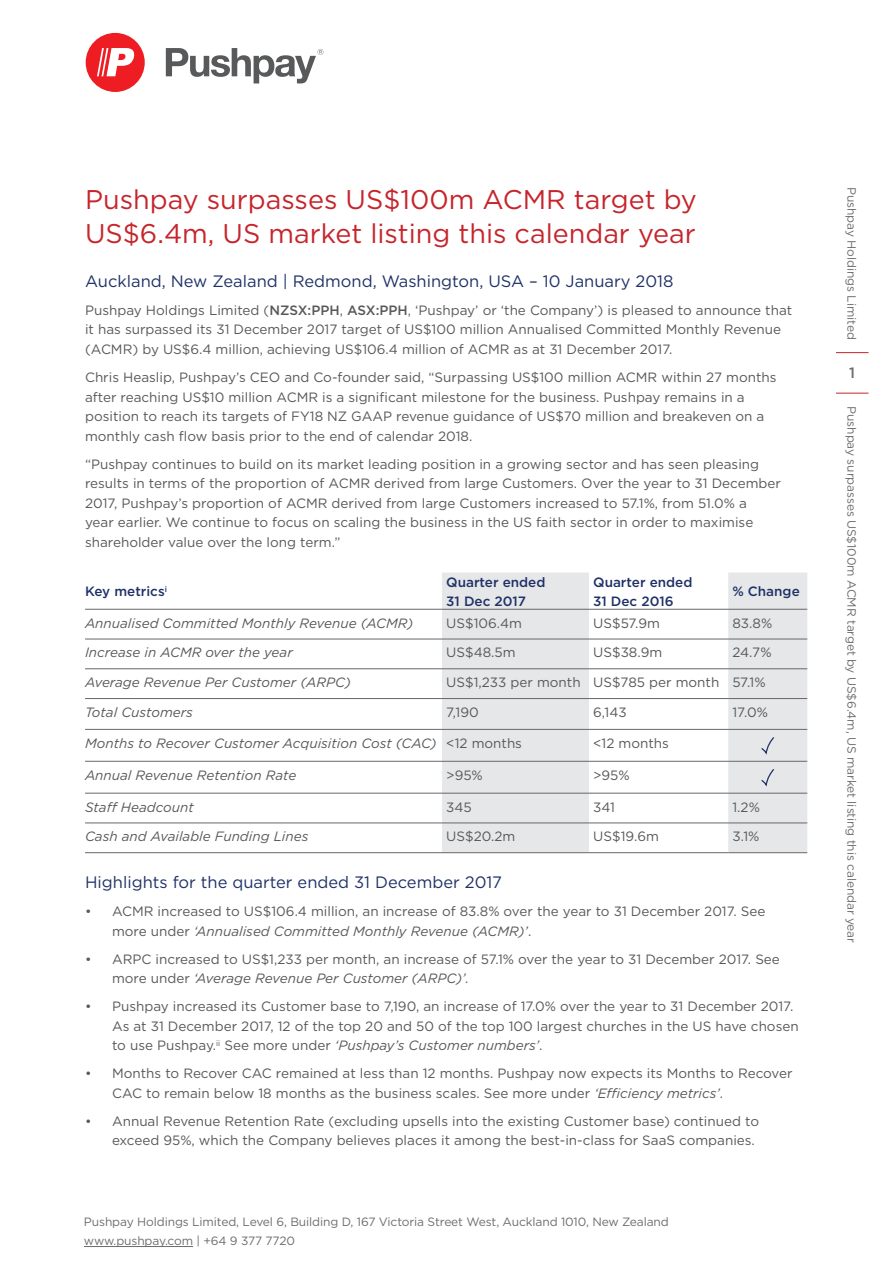
<style>
.page{position:relative;width:893px;height:1263px;background:#fff}
.page>*{position:absolute;margin:0;border:0;box-sizing:border-box;transform-origin:0 0}
.Section_Heading{font:27px/34.5px "Gotham";color:#c6252c}
.Sub_Heading_Blue{font:16.5px "Gotham";color:#1f3267}
.t1{font:500 15px "Gotham";color:#6c6d70}
.Body_Text{font:13.5px/19.5px "Gotham";color:#57585a}
.t2{font:italic 13.5px "Gotham";color:#57585a}
.t3{font:500 13.5px/19.5px "Gotham";color:#1f3267}
.t4{font:12px/19.5px "Gotham";letter-spacing:-.01em;color:#6c6d70}
.s1{font-weight:500}
.s2{font-style:normal}
.s3{font-style:italic}
</style>
<div class="page">
<div style="left:86px;top:33px;width:59px;height:59px;background:#ee1d23;border-radius:50%"></div>
<svg style="left:97px;top:48px;width:37px;height:28px"></svg>
<svg style="left:166px;top:48px;width:157px;height:35px"></svg>
<hr style="left:836px;top:352px;width:32px;height:1px;background:#c6252c">
<hr style="left:836px;top:393px;width:32px;height:1px;background:#c6252c">
<hr style="left:84px;top:1246px;width:109px;height:1px;background:#6c6d70">
<svg style="left:442px;top:572px;width:365px;height:280px;fill:#e6e7e9"></svg>
<hr style="left:85px;top:609px;width:357px;height:1px;background:#67676a">
<hr style="left:442px;top:609px;width:147px;height:1px;background:#67676a">
<hr style="left:589px;top:609px;width:139px;height:1px;background:#67676a">
<hr style="left:728px;top:609px;width:79px;height:1px;background:#67676a">
<hr style="left:85px;top:639px;width:357px;height:1px;background:#67676a">
<hr style="left:442px;top:639px;width:147px;height:1px;background:#67676a">
<hr style="left:589px;top:639px;width:139px;height:1px;background:#67676a">
<hr style="left:728px;top:639px;width:79px;height:1px;background:#67676a">
<hr style="left:85px;top:668px;width:357px;height:1px;background:#67676a">
<hr style="left:442px;top:668px;width:147px;height:1px;background:#67676a">
<hr style="left:589px;top:668px;width:139px;height:1px;background:#67676a">
<hr style="left:728px;top:668px;width:79px;height:1px;background:#67676a">
<hr style="left:85px;top:698px;width:357px;height:1px;background:#67676a">
<hr style="left:442px;top:698px;width:147px;height:1px;background:#67676a">
<hr style="left:589px;top:698px;width:139px;height:1px;background:#67676a">
<hr style="left:728px;top:698px;width:79px;height:1px;background:#67676a">
<hr style="left:85px;top:729px;width:357px;height:1px;background:#67676a">
<hr style="left:442px;top:729px;width:147px;height:1px;background:#67676a">
<hr style="left:589px;top:729px;width:139px;height:1px;background:#67676a">
<hr style="left:728px;top:729px;width:79px;height:1px;background:#67676a">
<hr style="left:85px;top:761px;width:357px;height:1px;background:#67676a">
<hr style="left:442px;top:761px;width:147px;height:1px;background:#67676a">
<hr style="left:589px;top:761px;width:139px;height:1px;background:#67676a">
<hr style="left:728px;top:761px;width:79px;height:1px;background:#67676a">
<hr style="left:85px;top:793px;width:357px;height:1px;background:#67676a">
<hr style="left:442px;top:793px;width:147px;height:1px;background:#67676a">
<hr style="left:589px;top:793px;width:139px;height:1px;background:#67676a">
<hr style="left:728px;top:793px;width:79px;height:1px;background:#67676a">
<hr style="left:85px;top:823px;width:357px;height:1px;background:#67676a">
<hr style="left:442px;top:823px;width:147px;height:1px;background:#67676a">
<hr style="left:589px;top:823px;width:139px;height:1px;background:#67676a">
<hr style="left:728px;top:823px;width:79px;height:1px;background:#67676a">
<hr style="left:85px;top:852px;width:357px;height:1px;background:#67676a">
<hr style="left:442px;top:852px;width:147px;height:1px;background:#67676a">
<hr style="left:589px;top:852px;width:139px;height:1px;background:#67676a">
<hr style="left:728px;top:852px;width:79px;height:1px;background:#67676a">
<svg style="left:760px;top:736px;width:15px;height:18px"></svg>
<svg style="left:760px;top:767px;width:15px;height:19px"></svg>
<p class="Section_Heading" style="left:85px;top:181px;width:613px">Pushpay surpasses US$100m ACMR target by<br>US$6.4m, US market listing this calendar year</p>
<p class="Sub_Heading_Blue" style="left:85px;top:271px;width:590px">Auckland, New Zealand | Redmond, Washington, USA – 10 January 2018</p>
<p class="Body_Text" style="left:85px;top:300px;width:709px">Pushpay Holdings Limited (<span class="s1">NZSX:PPH</span>, <span class="s1">ASX:PPH</span>, ‘Pushpay’ or ‘the Company’) is pleased to announce that it has surpassed its 31 December 2017 target of US$100 million Annualised Committed Monthly Revenue (ACMR) by US$6.4 million, achieving US$106.4 million of ACMR as at 31 December 2017.</p>
<p class="Body_Text" style="left:85px;top:367px;width:693px">Chris Heaslip, Pushpay’s CEO and Co-founder said, “Surpassing US$100 million ACMR within 27 months after reaching US$10 million ACMR is a significant milestone for the business. Pushpay remains in a position to reach its targets of FY18 NZ GAAP revenue guidance of US$70 million and breakeven on a monthly cash flow basis prior to the end of calendar 2018.</p>
<p class="Body_Text" style="left:85px;top:454px;width:697px">“Pushpay continues to build on its market leading position in a growing sector and has seen pleasing results in terms of the proportion of ACMR derived from large Customers. Over the year to 31 December 2017, Pushpay’s proportion of ACMR derived from large Customers increased to 57.1%, from 51.0% a<br>year earlier. We continue to focus on scaling the business in the US faith sector in order to maximise shareholder value over the long term.”</p>
<p class="t3" style="left:85px;top:582px;width:83px">Key metrics<sup>i</sup></p>
<p class="t3" style="left:446px;top:572px;width:101px">Quarter ended<br>31 Dec 2017</p>
<p class="t3" style="left:593px;top:572px;width:101px">Quarter ended<br>31 Dec 2016</p>
<p class="t3" style="left:732px;top:582px;width:69px">% Change</p>
<p class="t2" style="left:85px;top:614px;width:330px">Annualised Committed Monthly Revenue (ACMR)</p>
<p class="Body_Text" style="left:446px;top:613px;width:77px">US$106.4m</p>
<p class="Body_Text" style="left:593px;top:613px;width:68px">US$57.9m</p>
<p class="Body_Text" style="left:732px;top:613px;width:41px">83.8%</p>
<p class="t2" style="left:85px;top:644px;width:209px">Increase in ACMR over the year</p>
<p class="Body_Text" style="left:446px;top:643px;width:71px">US$48.5m</p>
<p class="Body_Text" style="left:593px;top:643px;width:71px">US$38.9m</p>
<p class="Body_Text" style="left:732px;top:643px;width:41px">24.7%</p>
<p class="t2" style="left:85px;top:674px;width:267px">Average Revenue Per Customer (ARPC)</p>
<p class="Body_Text" style="left:446px;top:672px;width:321px">US$1,233 per month US$785 per month 57.1%</p>
<p class="t2" style="left:85px;top:704px;width:109px">Total Customers</p>
<p class="Body_Text" style="left:446px;top:702px;width:34px">7,190</p>
<p class="Body_Text" style="left:593px;top:702px;width:35px">6,143</p>
<p class="Body_Text" style="left:732px;top:702px;width:37px">17.0%</p>
<p class="t2" style="left:85px;top:734px;width:438px">Months to Recover Customer Acquisition Cost (CAC) <span class="s2">&lt;12 months</span></p>
<p class="Body_Text" style="left:593px;top:733px;width:77px">&lt;12 months</p>
<p class="t2" style="left:85px;top:766px;width:213px">Annual Revenue Retention Rate</p>
<p class="Body_Text" style="left:446px;top:765px;width:38px">&gt;95%</p>
<p class="Body_Text" style="left:593px;top:765px;width:38px">&gt;95%</p>
<p class="t2" style="left:85px;top:798px;width:110px">Staff Headcount</p>
<p class="Body_Text" style="left:446px;top:797px;width:27px">345</p>
<p class="Body_Text" style="left:593px;top:797px;width:23px">341</p>
<p class="Body_Text" style="left:732px;top:797px;width:29px">1.2%</p>
<p class="t2" style="left:85px;top:828px;width:225px">Cash and Available Funding Lines</p>
<p class="Body_Text" style="left:446px;top:826px;width:71px">US$20.2m</p>
<p class="Body_Text" style="left:593px;top:826px;width:67px">US$19.6m</p>
<p class="Body_Text" style="left:732px;top:826px;width:28px">3.1%</p>
<p class="Sub_Heading_Blue" style="left:85px;top:872px;width:419px">Highlights for the quarter ended 31 December 2017</p>
<p class="Body_Text" style="left:112px;top:901px;width:655px;text-indent:-27px">• ACMR increased to US$106.4 million, an increase of 83.8% over the year to 31 December 2017. See more under <span class="s3">‘Annualised Committed Monthly Revenue (ACMR)’</span>.</p>
<p class="Body_Text" style="left:112px;top:949px;width:669px;text-indent:-27px">• ARPC increased to US$1,233 per month, an increase of 57.1% over the year to 31 December 2017. See more under <span class="s3">‘Average Revenue Per Customer (ARPC)’.</span></p>
<p class="Body_Text" style="left:112px;top:996px;width:688px;text-indent:-27px">• Pushpay increased its Customer base to 7,190, an increase of 17.0% over the year to 31 December 2017.<br>As at 31 December 2017, 12 of the top 20 and 50 of the top 100 largest churches in the US have chosen to use Pushpay.<sup>ii</sup> See more under <span class="s3">‘Pushpay’s Customer numbers’</span>.</p>
<p class="Body_Text" style="left:112px;top:1063px;width:682px;text-indent:-27px">• Months to Recover CAC remained at less than 12 months. Pushpay now expects its Months to Recover<br>CAC to remain below 18 months as the business scales. See more under <span class="s3">‘Efficiency metrics’</span>.</p>
<p class="Body_Text" style="left:112px;top:1111px;width:649px;text-indent:-27px">• Annual Revenue Retention Rate (excluding upsells into the existing Customer base) continued to exceed 95%, which the Company believes places it among the best-in-class for SaaS companies.</p>
<p class="t4" style="left:84px;top:1211px;width:586px">Pushpay Holdings Limited, Level 6, Building D, 167 Victoria Street West, Auckland 1010, New Zealand www.pushpay.com | +64 9 377 7720</p>
<p class="t4" style="left:862px;top:187px;width:154px;rotate:90deg">Pushpay Holdings Limited</p>
<p class="t1" style="left:849px;top:363px;width:7px">1</p>
<p class="t4" style="left:862px;top:406px;width:538px;rotate:90deg">Pushpay surpasses US$100m ACMR target by US$6.4m, US market listing this calendar year</p>
</div>
